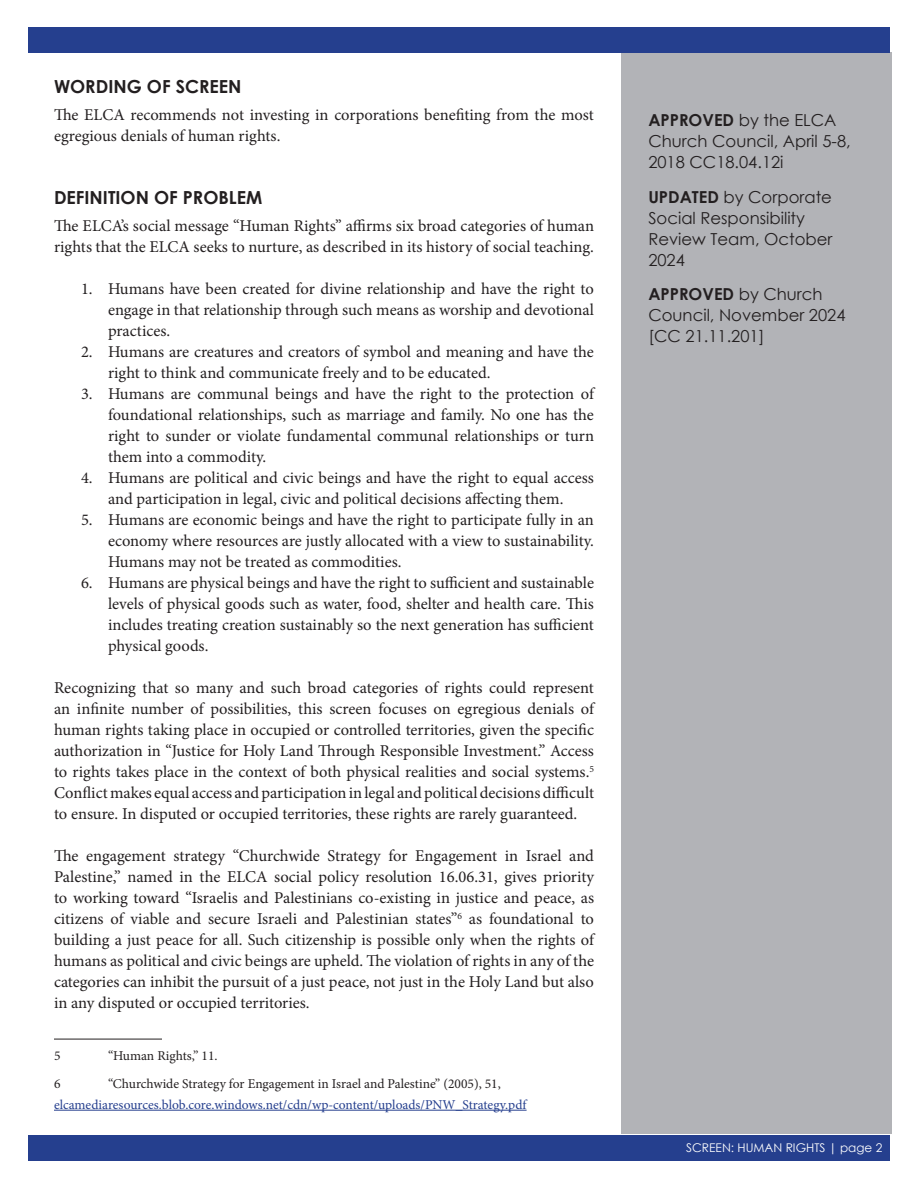
<style>
.page{position:relative;width:918px;height:1188px;background:#fff}
.page>*{position:absolute;margin:0;border:0;box-sizing:border-box;transform-origin:0 0}
.Headings{font:700 18px "Century Gothic";color:#231f20}
.t1{font:16.5px/21px "Minion Pro";color:#231f20;text-align:justify}
.Sidebar_text{font:16.5px/21px "Century Gothic";color:#231f20}
.t2{font:13.5px/21px "Minion Pro";color:#253f8e}
.t3{font:13.5px "Minion Pro";color:#231f20}
.Headings-2{font:12px "Century Gothic";color:#fff}
.s1{color:#231f20}
.s2{font-weight:700}
</style>
<div class="page">
<div style="left:621px;top:52px;width:270px;height:1082px;background:#b2b3b7"></div>
<div style="left:28px;top:27px;width:862px;height:25px;background:#253f8e"></div>
<div style="left:28px;top:1136px;width:862px;height:25px;background:#253f8e"></div>
<hr style="left:54px;top:1039px;width:108px;height:1px;background:#231f20">
<hr style="left:54px;top:1110px;width:473px;height:1px;background:#253f8e">
<p class="Headings" style="left:54px;top:72px;width:189px">WORDING OF SCREEN</p>
<p class="t1" style="left:54px;top:105px;width:542px">The ELCA recommends not investing in corporations benefiting from the most egregious denials of human rights.</p>
<p class="Headings" style="left:54px;top:183px;width:210px">DEFINITION OF PROBLEM</p>
<p class="t1" style="left:54px;top:216px;width:542px">The ELCA’s social message “Human Rights” affirms six broad categories of human rights that the ELCA seeks to nurture, as described in its history of social teaching.</p>
<p class="t1" style="left:108px;top:279px;width:488px;text-indent:-27px">1. Humans have been created for divine relationship and have the right to engage in that relationship through such means as worship and devotional practices.</p>
<p class="t1" style="left:108px;top:342px;width:487px;text-indent:-27px">2. Humans are creatures and creators of symbol and meaning and have the right to think and communicate freely and to be educated.</p>
<p class="t1" style="left:108px;top:384px;width:488px;text-indent:-27px">3. Humans are communal beings and have the right to the protection of foundational relationships, such as marriage and family. No one has the right to sunder or violate fundamental communal relationships or turn them into a commodity.</p>
<p class="t1" style="left:81px;top:468px;width:514px;text-align:center">4. Humans are political and civic beings and have the right to equal access and participation in legal, civic and political decisions affecting them.</p>
<p class="t1" style="left:108px;top:510px;width:488px;text-indent:-27px">5. Humans are economic beings and have the right to participate fully in an economy where resources are justly allocated with a view to sustainability.<br>Humans may not be treated as commodities.</p>
<p class="t1" style="left:108px;top:573px;width:488px;text-indent:-27px">6. Humans are physical beings and have the right to sufficient and sustainable levels of physical goods such as water, food, shelter and health care. This includes treating creation sustainably so the next generation has sufficient physical goods.</p>
<p class="t1" style="left:54px;top:678px;width:542px">Recognizing that so many and such broad categories of rights could represent an infinite number of possibilities, this screen focuses on egregious denials of human rights taking place in occupied or controlled territories, given the specific authorization in “Justice for Holy Land Through Responsible Investment.” Access to rights takes place in the context of both physical realities and social systems.<sup>5<br></sup>Conflict makes equal access and participation in legal and political decisions difficult to ensure. In disputed or occupied territories, these rights are rarely guaranteed.</p>
<p class="t1" style="left:54px;top:846px;width:542px">The engagement strategy “Churchwide Strategy for Engagement in Israel and Palestine,” named in the ELCA social policy resolution 16.06.31, gives priority to working toward “Israelis and Palestinians co-existing in justice and peace, as citizens of viable and secure Israeli and Palestinian states”<sup>6</sup> as foundational to building a just peace for all. Such citizenship is possible only when the rights of humans as political and civic beings are upheld. The violation of rights in any of the categories can inhibit the pursuit of a just peace, not just in the Holy Land but also in any disputed or occupied territories.</p>
<p class="t3" style="left:54px;top:1047px;width:8px">5</p>
<p class="t3" style="left:108px;top:1047px;width:111px">“Human Rights,” 11.</p>
<p class="t3" style="left:54px;top:1074px;width:8px">6</p>
<p class="t2" style="left:54px;top:1073px;width:474px;text-indent:54px"><span class="s1">“Churchwide Strategy for Engagement in Israel and Palestine” (2005), 51, </span>elcamediaresources.blob.core.windows.net/cdn/wp-content/uploads/PNW_Strategy.pdf</p>
<p class="Sidebar_text" style="left:648px;top:109px;width:204px"><span class="s2">APPROVED</span> by the ELCA<br>Church Council, April 5-8,<br>2018 CC18.04.12i</p>
<p class="Sidebar_text" style="left:648px;top:186px;width:186px"><span class="s2">UPDATED</span> by Corporate<br>Social Responsibility<br>Review Team, October<br>2024</p>
<p class="Sidebar_text" style="left:648px;top:283px;width:199px"><span class="s2">APPROVED</span> by Church<br>Council, November 2024 [CC 21.11.201]</p>
<p class="Headings-2" style="left:686px;top:1140px;width:198px">SCREEN: HUMAN RIGHTS | page 2</p>
</div>
